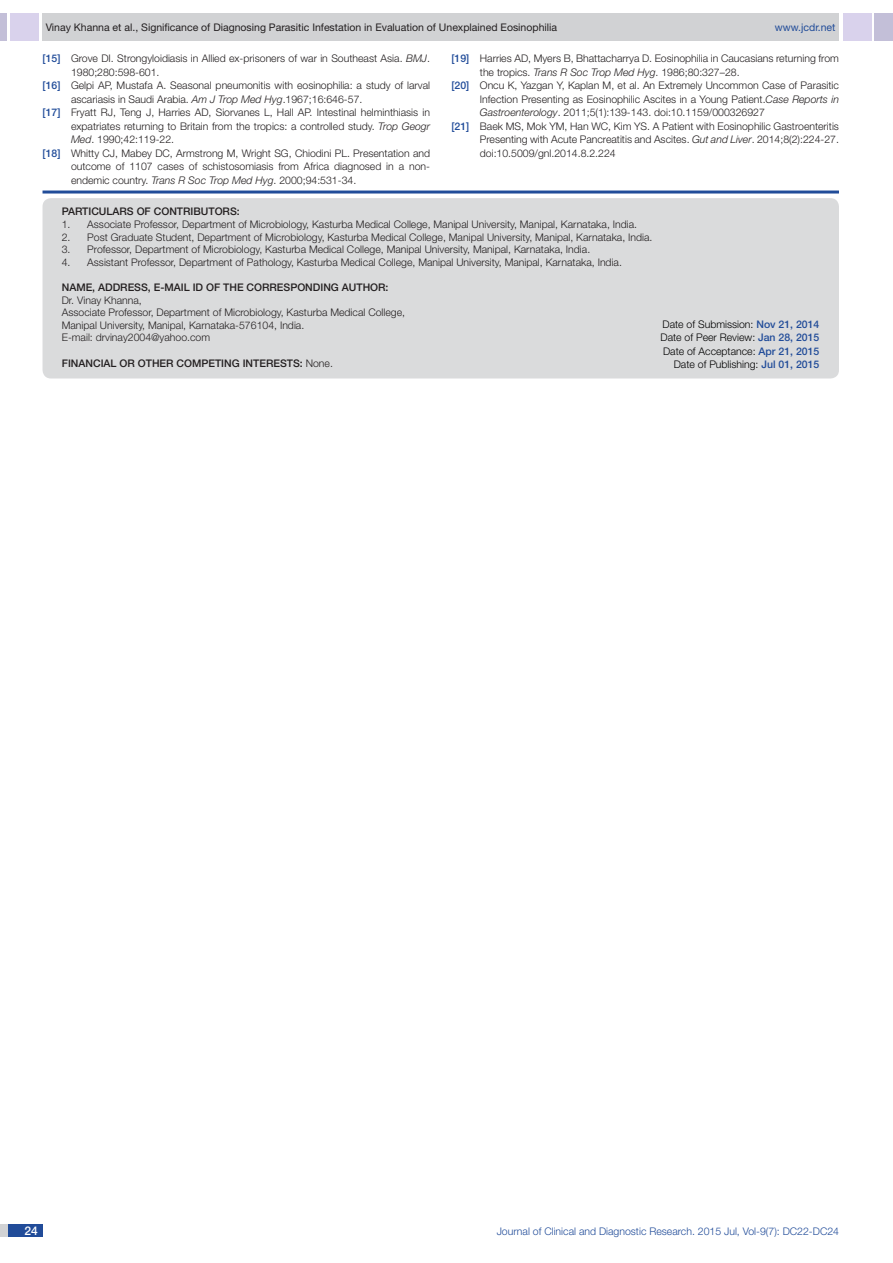
<style>
.page{position:relative;width:893px;height:1263px;background:#fff}
.page>*{position:absolute;margin:0;border:0;box-sizing:border-box;transform-origin:0 0}
.t1{font:500 12px "Helvetica Neue";color:#fff}
.con_particulars{font:300 10.5px "Helvetica Neue";color:#231f20}
.t2{font:300 10.5px "Helvetica Neue";color:#000}
.con_particulars-2{font:500 10.5px "Helvetica Neue";color:#231f20}
.t3{font:10.5px "Helvetica Neue";color:#231f20}
.t4{font:300 10.5px "Helvetica Neue";color:#214c99}
.t5{font:10.5px "Helvetica Neue";color:#214c99}
.s1{font-weight:500;color:#214c99}
.s2{font-style:italic}
.s3{font-weight:500}
</style>
<div class="page">
<div style="left:0;top:13px;width:7px;height:28px;background:#c3bfd8"></div>
<div style="left:10px;top:13px;width:29px;height:28px;background:#d9d2ec"></div>
<div style="left:43px;top:13px;width:796px;height:28px;background:#d1d2d4"></div>
<div style="left:875px;top:13px;width:18px;height:28px;background:#c3bfd8"></div>
<div style="left:843px;top:13px;width:29px;height:28px;background:#d9d2ec"></div>
<div style="left:0;top:1224px;width:43px;height:13px;background:#d1d2d4"></div>
<div style="left:8px;top:1224px;width:35px;height:13px;background:#214c99"></div>
<hr style="left:43px;top:191px;width:796px;height:3px;background:#214c99">
<div style="left:43px;top:198px;width:796px;height:180px;background:#dadbdc;border-radius:9px"></div>
<p class="t3" style="left:46px;top:21px;width:513px">Vinay Khanna et al., Significance of Diagnosing Parasitic Infestation in Evaluation of Unexplained Eosinophilia</p>
<p class="t5" style="left:775px;top:21px;width:62px">www.jcdr.net</p>
<p class="con_particulars" style="left:43px;top:52px;width:389px"><span class="s1">[15]</span> Grove DI. Strongyloidiasis in Allied ex-prisoners of war in Southeast Asia. <span class="s2">BMJ</span>.</p>
<p class="con_particulars" style="left:71px;top:66px;width:90px">1980;280:598-601.</p>
<p class="con_particulars" style="left:43px;top:79px;width:389px"><span class="s1">[16]</span> Gelpi AP, Mustafa A. Seasonal pneumonitis with eosinophilia: a study of larval</p>
<p class="con_particulars" style="left:71px;top:93px;width:293px">ascariasis in Saudi Arabia. <span class="s2">Am J Trop Med Hyg</span>.1967;16:646-57.</p>
<p class="con_particulars" style="left:43px;top:106px;width:389px"><span class="s1">[17]</span> Fryatt RJ, Teng J, Harries AD, Siorvanes L, Hall AP. Intestinal helminthiasis in</p>
<p class="con_particulars" style="left:71px;top:120px;width:361px">expatriates returning to Britain from the tropics: a controlled study. <span class="s2">Trop Geogr</span></p>
<p class="con_particulars" style="left:71px;top:133px;width:105px"><span class="s2">Med</span>. 1990;42:119-22.</p>
<p class="con_particulars" style="left:43px;top:147px;width:389px"><span class="s1">[18]</span> Whitty CJ, Mabey DC, Armstrong M, Wright SG, Chiodini PL. Presentation and</p>
<p class="con_particulars" style="left:71px;top:160px;width:361px">outcome of 1107 cases of schistosomiasis from Africa diagnosed in a non-</p>
<p class="con_particulars" style="left:71px;top:174px;width:287px">endemic country. <span class="s2">Trans R Soc Trop Med Hyg</span>. 2000;94:531-34.</p>
<p class="con_particulars" style="left:451px;top:52px;width:389px"><span class="s1">[19]</span> Harries AD, Myers B, Bhattacharrya D. Eosinophilia in Caucasians returning from</p>
<p class="con_particulars" style="left:480px;top:66px;width:261px">the tropics. <span class="s2">Trans R Soc Trop Med Hyg</span>. 1986;80:327–28.</p>
<p class="con_particulars" style="left:451px;top:79px;width:389px"><span class="s1">[20]</span> Oncu K, Yazgan Y, Kaplan M, et al. An Extremely Uncommon Case of Parasitic</p>
<p class="con_particulars" style="left:480px;top:93px;width:361px">Infection Presenting as Eosinophilic Ascites in a Young Patient.<span class="s2">Case Reports in</span></p>
<p class="con_particulars" style="left:480px;top:106px;width:287px"><span class="s2">Gastroenterology</span>. 2011;5(1):139-143. doi:10.1159/000326927</p>
<p class="con_particulars" style="left:451px;top:120px;width:389px"><span class="s1">[21]</span> Baek MS, Mok YM, Han WC, Kim YS. A Patient with Eosinophilic Gastroenteritis</p>
<p class="con_particulars" style="left:480px;top:133px;width:361px">Presenting with Acute Pancreatitis and Ascites. <span class="s2">Gut and Liver</span>. 2014;8(2):224-27.</p>
<p class="con_particulars" style="left:480px;top:147px;width:137px">doi:10.5009/gnl.2014.8.2.224</p>
<p class="con_particulars-2" style="left:62px;top:205px;width:7px">PARTI</p>
<p class="con_particulars-2" style="left:91px;top:205px;width:16px">CULAR</p>
<p class="con_particulars-2" style="left:127px;top:205px;width:42px">S OF CONTRI</p>
<p class="con_particulars-2" style="left:193px;top:205px;width:16px">BUTOR</p>
<p class="con_particulars-2" style="left:230px;top:205px;width:11px">S:</p>
<p class="con_particulars" style="left:62px;top:218px;width:577px">1. Associate Professor, Department of Microbiology, Kasturba Medical College, Manipal University, Manipal, Karnataka, India.</p>
<p class="con_particulars" style="left:62px;top:230px;width:592px">2. Post Graduate Student, Department of Microbiology, Kasturba Medical College, Manipal University, Manipal, Karnataka, India.</p>
<p class="con_particulars" style="left:62px;top:243px;width:530px">3. Professor, Department of Microbiology, Kasturba Medical College, Manipal University, Manipal, Karnataka, India.</p>
<p class="con_particulars" style="left:62px;top:256px;width:562px">4. Assistant Professor, Department of Pathology, Kasturba Medical College, Manipal University, Manipal, Karnataka, India.</p>
<p class="con_particulars-2" style="left:62px;top:281px;width:45px">NAME, ADDRE</p>
<p class="con_particulars-2" style="left:134px;top:281px;width:46px">SS, E-MAIL</p>
<p class="con_particulars-2" style="left:193px;top:281px;width:39px">ID OF THE</p>
<p class="con_particulars-2" style="left:247px;top:281px;width:16px">CORRE</p>
<p class="con_particulars-2" style="left:284px;top:281px;width:15px">SPONDIN</p>
<p class="con_particulars-2" style="left:331px;top:281px;width:20px">G AUTHOR</p>
<p class="con_particulars-2" style="left:386px;top:281px;width:4px">:</p>
<p class="con_particulars" style="left:62px;top:293px;width:82px">Dr. Vinay Khanna,</p>
<p class="con_particulars" style="left:62px;top:306px;width:345px">Associate Professor, Department of Microbiology, Kasturba Medical College,</p>
<p class="con_particulars" style="left:62px;top:319px;width:244px">Manipal University, Manipal, Karnataka-576104, India.</p>
<p class="con_particulars" style="left:62px;top:331px;width:150px">E-mail: drvinay2004@yahoo.com</p>
<p class="con_particulars-2" style="left:62px;top:357px;width:85px">Financial OR OTHER</p>
<p class="con_particulars-2" style="left:177px;top:357px;width:32px">COMPETIN</p>
<p class="con_particulars-2" style="left:232px;top:357px;width:18px">G INTERE</p>
<p class="con_particulars" style="left:280px;top:356px;width:54px"><span class="s3">STS:</span> None.</p>
<p class="t2" style="left:662px;top:318px;width:158px">Date of Submission: <span class="s1">Nov 21, 2014</span></p>
<p class="t2" style="left:660px;top:331px;width:160px">Date of Peer Review: <span class="s1">Jan 28, 2015</span></p>
<p class="t2" style="left:663px;top:345px;width:158px">Date of Acceptance: <span class="s1">Apr 21, 2015</span></p>
<p class="t2" style="left:674px;top:358px;width:147px">Date of Publishing: <span class="s1">Jul 01, 2015</span></p>
<p class="t1" style="left:24px;top:1223px;width:15px">24</p>
<p class="t4" style="left:497px;top:1225px;width:344px">Journal of Clinical and Diagnostic Research. 2015 Jul, Vol-9(7): DC22-DC24</p>
</div>
